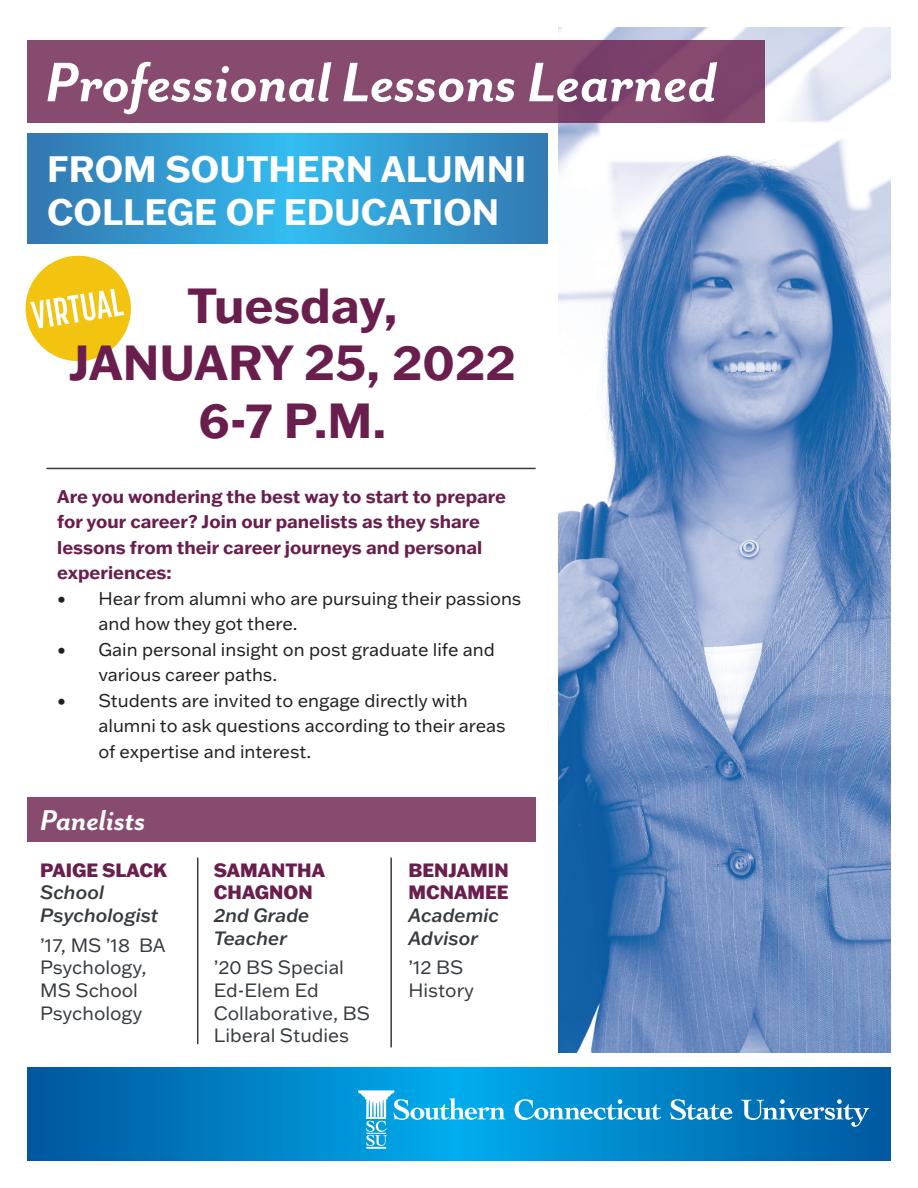
<style>
.page{position:relative;width:918px;height:1188px;background:#fff}
.page>*{position:absolute;margin:0;border:0;box-sizing:border-box;transform-origin:0 0}
.t1{font:italic 700 64.05px "Mr Eaves San OT";color:#fff}
.t2{font:700 48.3px/57.9px "Franklin Gothic ATF";color:#691e4d;text-align:center}
.t3{font:700 36px/43.2px "Franklin Gothic ATF";color:#fff}
.t4{font:italic 700 33px "Mr Eaves San OT";color:#fff}
.t5{font:18.9px/22.6px "Franklin Gothic ATF";color:#353b40}
.t6{font:800 18.9px/22.6px "Franklin Gothic ATF";color:#691e4d}
.t7{font:italic 500 18.9px/22.6px "Franklin Gothic ATF";color:#353b40}
.t8{font:18px/25.5px "Franklin Gothic ATF";color:#231f20}
.t9{font:700 18px/25.5px "Franklin Gothic ATF";color:#691e4d}
.s1{font-weight:800;font-style:normal;color:#691e4d}
.s2{font-weight:500;font-style:italic;color:#353b40}
</style>
<div class="page">
<div style="left:27px;top:798px;width:509px;height:44px;background:#874b70"></div>
<img style="left:558px;top:27px;width:333px;height:1026px">
<div style="left:27px;top:40px;width:738px;height:83px;background:linear-gradient(to right,#894d71,#80456d)"></div>
<svg style="left:27px;top:133px;width:521px;height:110px;background:#3399cf"></svg>
<hr style="left:46px;top:468px;width:490px;height:1px;background:#353b40">
<hr style="left:197px;top:858px;width:1px;height:186px;background:#353b40">
<hr style="left:390px;top:858px;width:2px;height:189px;background:#353b40">
<svg style="left:27px;top:1067px;width:864px;height:94px;background:#007dc1"></svg>
<svg style="left:515px;top:1099px;width:146px;height:21px"></svg>
<svg style="left:670px;top:1099px;width:62px;height:21px"></svg>
<svg style="left:741px;top:1099px;width:128px;height:28px;background:#3688be"></svg>
<svg style="left:358px;top:1090px;width:147px;height:56px;background:#2eb5ea"></svg>
<hr style="left:366px;top:1147px;width:20px;height:2px;background:#fff">
<svg style="left:25px;top:255px;width:106px;height:107px"></svg>
<p class="t1" style="left:46px;top:47px;width:673px">Professional Lessons Learned</p>
<p class="t3" style="left:47px;top:146px;width:480px">FROM SOUTHERN ALUMNI<br>COLLEGE OF EDUCATION</p>
<p class="t2" style="left:69px;top:275px;width:449px">Tuesday,<br>JANUARY 25, 2022</p>
<p class="t2" style="left:199px;top:391px;width:190px">6-7 P.M.</p>
<p class="t9" style="left:57px;top:483px;width:450px">Are you wondering the best way to start to prepare for your career? Join our panelists as they share lessons from their career journeys and personal experiences:</p>
<p class="t8" style="left:98px;top:585px;width:425px;text-indent:-41px">• Hear from alumni who are pursuing their passions and how they got there.</p>
<p class="t8" style="left:98px;top:636px;width:398px;text-indent:-41px">• Gain personal insight on post graduate life and various career paths.</p>
<p class="t8" style="left:98px;top:687px;width:409px;text-indent:-41px">• Students are invited to engage directly with alumni to ask questions according to their areas of expertise and interest.</p>
<p class="t4" style="left:40px;top:802px;width:107px">Panelists</p>
<p class="t7" style="left:40px;top:858px;width:128px"><span class="s1">PAIGE SLACK<br></span>School<br>Psychologist</p>
<p class="t5" style="left:40px;top:933px;width:127px">’17, MS ’18 BA<br>Psychology,<br>MS School<br>Psychology</p>
<p class="t6" style="left:214px;top:858px;width:113px">SAMANTHA<br>CHAGNON</p>
<p class="t7" style="left:214px;top:904px;width:97px">2nd Grade<br>Teacher</p>
<p class="t5" style="left:214px;top:956px;width:158px">’20 BS Special<br>Ed-Elem Ed<br>Collaborative, BS<br>Liberal Studies</p>
<p class="t6" style="left:408px;top:858px;width:102px">BENJAMIN<br>MCNAMEE<br><span class="s2">Academic<br>Advisor</span></p>
<p class="t5" style="left:408px;top:956px;width:67px">’12 BS<br>History</p>
</div>
